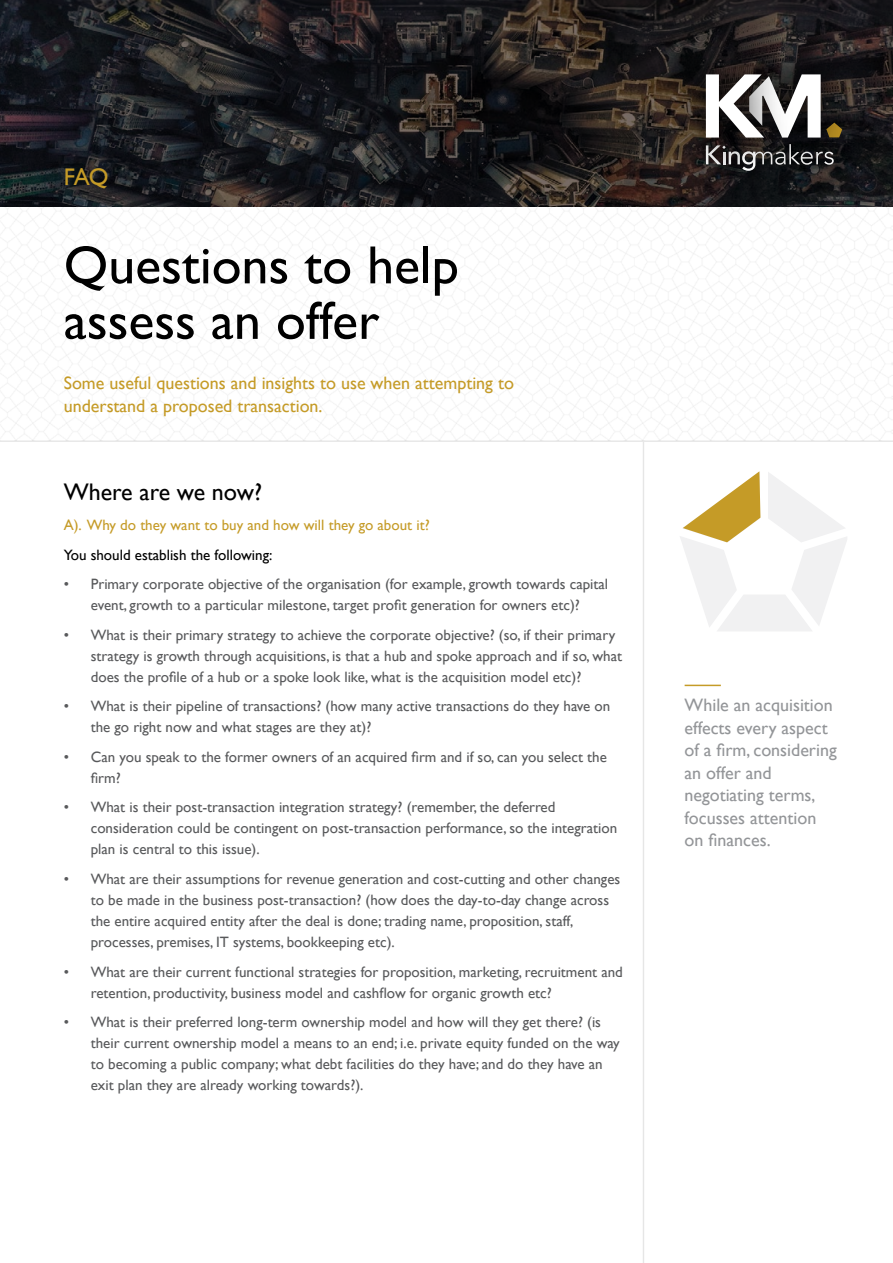
<style>
.page{position:relative;width:893px;height:1263px;background:#fff}
.page>*{position:absolute;margin:0;border:0;box-sizing:border-box;transform-origin:0 0}
.t1{font:54px/55.5px "Gill Sans";color:#000}
.t2{font:24px "Gill Sans";color:#000}
.t3{font:24px "Gill Sans";color:#c59b27}
.t4{font:18px/22.5px "Gill Sans";color:#939598}
.t5{font:18px/22.5px "Gill Sans";color:#c59b27}
.t6{font:15px/21px "Gill Sans";color:#58595b}
.t7{font:15px "Gill Sans";color:#c59b27}
.t8{font:15px "Gill Sans";color:#000}
</style>
<div class="page">
<img style="left:0;top:206px;width:893px;height:234px">
<svg style="left:0;top:0;width:893px;height:206px;background:#1f1d1f"></svg>
<svg style="left:857px;top:91px;width:18px;height:80px"></svg>
<svg style="left:671px;top:172px;width:38px;height:25px"></svg>
<svg style="left:689px;top:172px;width:6px;height:21px"></svg>
<svg style="left:695px;top:172px;width:14px;height:24px"></svg>
<svg style="left:709px;top:172px;width:96px;height:31px"></svg>
<div style="left:743px;top:120px;width:75px;height:77px;background:#0d1012"></div>
<svg style="left:787px;top:181px;width:5px;height:9px"></svg>
<svg style="left:792px;top:120px;width:74px;height:76px;fill:#131518"></svg>
<svg style="left:794px;top:39px;width:63px;height:133px;background:#201e1f"></svg>
<svg style="left:670px;top:39px;width:124px;height:133px;background:#2e2825"></svg>
<svg style="left:706px;top:74px;width:136px;height:64px"></svg>
<hr style="left:0;top:440px;width:893px;height:2px;background:#000">
<hr style="left:643px;top:442px;width:1px;height:821px;background:#000">
<hr style="left:685px;top:685px;width:36px;height:1px;background:#c59b27">
<svg style="left:680px;top:471px;width:167px;height:160px"></svg>
<h2 class="t3" style="left:64px;top:163px;width:46px">FAQ</h2>
<h1 class="t1" style="left:64px;top:238px;width:397px">Questions to help assess an offer</h1>
<p class="t5" style="left:64px;top:372px;width:452px">Some useful questions and insights to use when attempting to understand a proposed transaction.</p>
<h2 class="t2" style="left:64px;top:478px;width:200px">Where are we now?</h2>
<p class="t7" style="left:64px;top:516px;width:367px">A). Why do they want to buy and how will they go about it?</p>
<p class="t8" style="left:64px;top:546px;width:210px">You should establish the following:</p>
<p class="t6" style="left:64px;top:574px;width:546px;text-align:center">• Primary corporate objective of the organisation (for example, growth towards capital event, growth to a particular milestone, target profit generation for owners etc)?</p>
<p class="t6" style="left:91px;top:625px;width:533px;text-indent:-27px">• What is their primary strategy to achieve the corporate objective? (so, if their primary strategy is growth through acquisitions, is that a hub and spoke approach and if so, what does the profile of a hub or a spoke look like, what is the acquisition model etc)?</p>
<p class="t6" style="left:91px;top:696px;width:521px;text-indent:-27px">• What is their pipeline of transactions? (how many active transactions do they have on the go right now and what stages are they at)?</p>
<p class="t6" style="left:91px;top:747px;width:518px;text-indent:-27px">• Can you speak to the former owners of an acquired firm and if so, can you select the firm?</p>
<p class="t6" style="left:91px;top:797px;width:528px;text-indent:-27px">• What is their post-transaction integration strategy? (remember, the deferred consideration could be contingent on post-transaction performance, so the integration plan is central to this issue).</p>
<p class="t6" style="left:91px;top:869px;width:531px;text-indent:-27px">• What are their assumptions for revenue generation and cost-cutting and other changes to be made in the business post-transaction? (how does the day-to-day change across the entire acquired entity after the deal is done; trading name, proposition, staff, processes, premises, IT systems, bookkeeping etc).</p>
<p class="t6" style="left:91px;top:961px;width:534px;text-indent:-27px">• What are their current functional strategies for proposition, marketing, recruitment and retention, productivity, business model and cashflow for organic growth etc?</p>
<p class="t6" style="left:91px;top:1012px;width:531px;text-indent:-27px">• What is their preferred long-term ownership model and how will they get there? (is their current ownership model a means to an end; i.e. private equity funded on the way to becoming a public company; what debt facilities do they have; and do they have an exit plan they are already working towards?).</p>
<p class="t4" style="left:685px;top:694px;width:154px">While an acquisition effects every aspect of a firm, considering an offer and negotiating terms, focusses attention on finances.</p>
</div>
